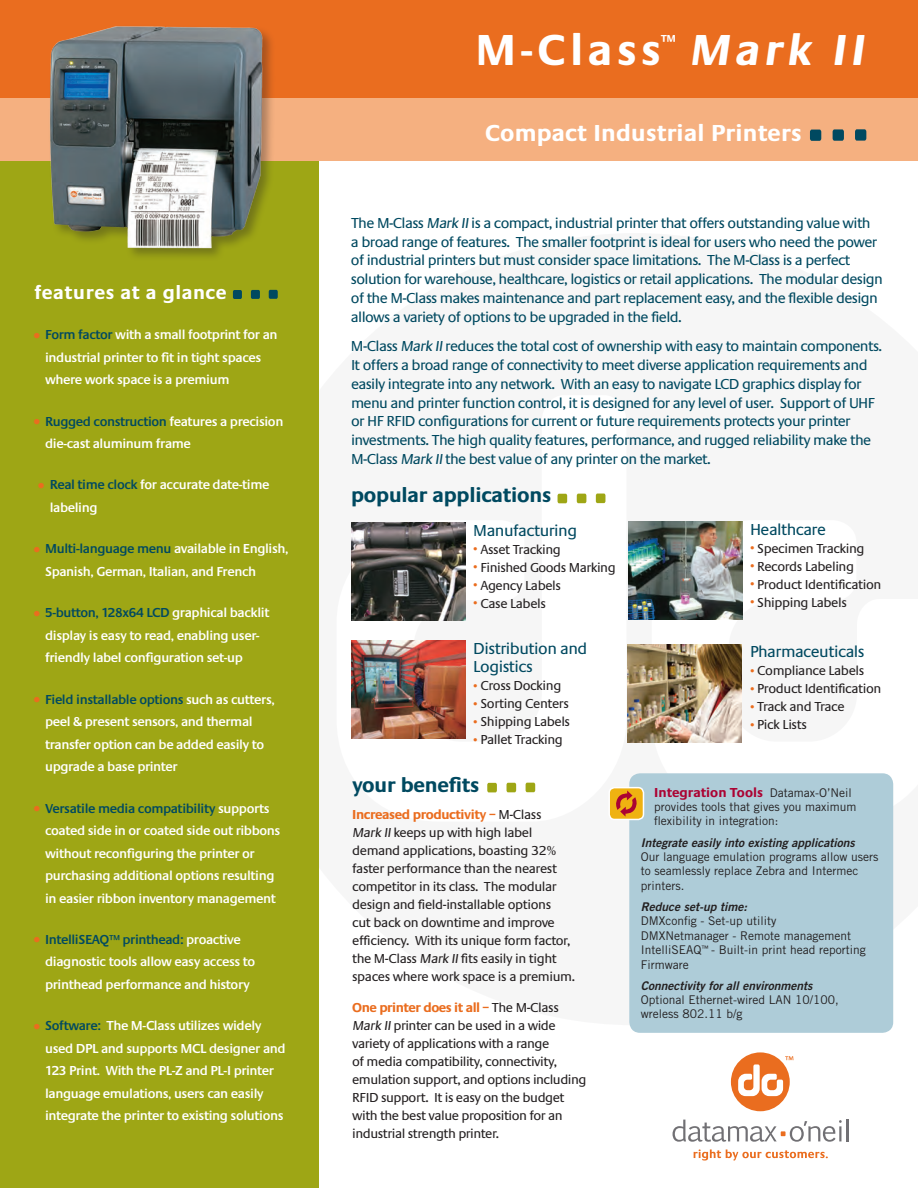
<style>
.page{position:relative;width:918px;height:1188px;background:#fff}
.page>*{position:absolute;margin:0;border:0;box-sizing:border-box;transform-origin:0 0}
.t1{font:700 45px "Praxis";letter-spacing:.1em;color:#fff}
.t2{font:700 24px "Praxis";letter-spacing:.01em;color:#fff}
.t3{font:700 21px "Praxis";letter-spacing:-.01em;color:#004960}
.t4{font:700 19.65px "Praxis";letter-spacing:.03em;color:#fff}
.t5{font:700 18px "Praxis";color:#fff}
.t6{font:16.5px/18px "Praxis";letter-spacing:-.03em;color:#004960}
.t7{font:15px/18.8px "Praxis";letter-spacing:-.04em;color:#004960}
.t8{font:600 13.5px/22.5px "Praxis";letter-spacing:-.03em;color:#fff}
.t9{font:13.5px/18px "Praxis";letter-spacing:-.03em;color:#231f20}
.t10{font:700 13.5px "Praxis";color:#ab0333}
.t11{font:12px/14.4px "Trade Gothic";color:#231f20}
.t12{font:italic 12px "Trade Gothic Bold Two";color:#231f20}
.s1{font-family:"Trade Gothic";font-weight:400;font-size:15px;color:#ea6d1f}
.s2{color:#004960}
.s3{font-family:"Trade Gothic";font-size:9px;color:#ea6d1f}
.s4{font-weight:700;color:#ea6d1f}
.s5{font-family:"Trade Gothic";font-weight:400;font-size:12px;color:#231f20}
</style>
<div class="page">
<svg style="left:652px;top:521px;width:242px;height:301px"></svg>
<svg style="left:351px;top:493px;width:255px;height:300px"></svg>
<div style="left:0;top:123px;width:319px;height:1065px;background:#9ea615"></div>
<svg style="left:558px;top:494px;width:9px;height:9px"></svg>
<svg style="left:577px;top:494px;width:9px;height:9px"></svg>
<svg style="left:596px;top:494px;width:9px;height:9px"></svg>
<img style="left:352px;top:522px;width:113px;height:98px">
<img style="left:352px;top:641px;width:113px;height:98px">
<img style="left:628px;top:521px;width:114px;height:98px">
<img style="left:628px;top:644px;width:113px;height:98px">
<div style="left:0;top:97px;width:918px;height:64px;background:#f5b080"></div>
<div style="left:0;top:0;width:918px;height:97px;background:#ea6d1f"></div>
<svg style="left:810px;top:130px;width:11px;height:11px"></svg>
<svg style="left:833px;top:129px;width:11px;height:12px"></svg>
<svg style="left:855px;top:129px;width:11px;height:12px"></svg>
<svg style="left:487px;top:783px;width:10px;height:9px"></svg>
<svg style="left:507px;top:783px;width:9px;height:9px"></svg>
<svg style="left:526px;top:783px;width:9px;height:9px"></svg>
<div style="left:731px;top:1052px;width:59px;height:59px;background:#ea6d1f;border-radius:50%"></div>
<hr style="left:846px;top:1120px;width:2px;height:22px;background:#717074">
<svg style="left:673px;top:1120px;width:169px;height:22px"></svg>
<svg style="left:694px;top:1149px;width:134px;height:12px"></svg>
<svg style="left:738px;top:1056px;width:55px;height:40px"></svg>
<svg style="left:233px;top:290px;width:9px;height:9px"></svg>
<svg style="left:251px;top:290px;width:9px;height:9px"></svg>
<svg style="left:269px;top:290px;width:9px;height:9px"></svg>
<img style="left:14px;top:26px;width:304px;height:231px">
<div style="left:629px;top:773px;width:264px;height:260px;background:#aeccd8;border-radius:11px"></div>
<div style="left:609px;top:788px;width:34px;height:31px;background:#efb211;border-radius:5px"></div>
<svg style="left:616px;top:790px;width:21px;height:27px"></svg>
<div style="left:608px;top:787px;width:36px;height:33px;border:2px solid #fff;border-radius:5px"></div>
<h3 class="t4" style="left:34px;top:282px;width:194px">features at a glance</h3>
<p class="t8" style="left:45px;top:324px;width:234px;text-indent:-12px"><span class="s1">•</span> <span class="s2">Form factor</span> with a small footprint for an industrial printer to fit in tight spaces where work space is a premium</p>
<p class="t8" style="left:45px;top:410px;width:240px;text-indent:-12px"><span class="s1">•</span> <span class="s2">Rugged construction</span> features a precision die-cast aluminum frame</p>
<p class="t8" style="left:50px;top:474px;width:221px;text-indent:-12px"><span class="s1">•</span> <span class="s2">Real time clock</span> for accurate date-time labeling</p>
<p class="t8" style="left:45px;top:538px;width:245px;text-indent:-12px"><span class="s1">•</span> <span class="s2">Multi-language menu</span> available in English,<br>Spanish, German, Italian, and French</p>
<p class="t8" style="left:45px;top:602px;width:226px;text-indent:-12px"><span class="s1">•</span> <span class="s2">5-button, 128x64 LCD</span> graphical backlit display is easy to read, enabling user&shy;friendly label configuration set-up</p>
<p class="t8" style="left:45px;top:688px;width:231px;text-indent:-12px"><span class="s1">•</span> <span class="s2">Field installable options</span> such as cutters, peel &amp; present sensors, and thermal transfer option can be added easily to upgrade a base printer</p>
<p class="t8" style="left:45px;top:797px;width:237px;text-indent:-12px"><span class="s1">•</span> <span class="s2">Versatile media compatibility</span> supports coated side in or coated side out ribbons without reconfiguring the printer or purchasing additional options resulting in easier ribbon inventory management</p>
<p class="t8" style="left:45px;top:928px;width:212px;text-indent:-12px"><span class="s1">•</span> <span class="s2">IntelliSEAQ™ printhead:</span> proactive diagnostic tools allow easy access to printhead performance and history</p>
<p class="t8" style="left:45px;top:1015px;width:242px;text-indent:-12px"><span class="s1">•</span> <span class="s2">Software:</span> The M-Class utilizes widely used DPL and supports MCL designer and 123 Print. With the PL-Z and PL-I printer language emulations, users can easily integrate the printer to existing solutions</p>
<h1 class="t1" style="left:475px;top:25px;width:187px">M-Class</h1>
<h3 class="t5" style="left:661px;top:31px;width:17px">™</h3>
<h1 class="t1" style="left:689px;top:25px;width:184px">Mark II</h1>
<h2 class="t2" style="left:485px;top:120px;width:318px">Compact Industrial Printers</h2>
<p class="t7" style="left:351px;top:214px;width:533px">The M-Class Mark IIis a compact, industrial printer that offers outstanding value with<br>a broad range of features. The smaller footprint is ideal for users who need the power of industrial printers but must consider space limitations. The M-Class is a perfect solution for warehouse, healthcare, logistics or retail applications. The modular design of the M-Class makes maintenance and part replacement easy, and the flexible design allows a variety of options to be upgraded in the field.</p>
<p class="t7" style="left:351px;top:337px;width:533px">M-Class Mark IIreduces the total cost of ownership with easy to maintain components.<br>It offers a broad range of connectivity to meet diverse application requirements and easily integrate into any network. With an easy to navigate LCD graphics display for menu and printer function control, it is designed for any level of user. Support of UHF or HF RFID configurations for current or future requirements protects your printer investments. The high quality features, performance, and rugged reliability make the M-Class Mark IIthe best value of any printer on the market.</p>
<h3 class="t3" style="left:351px;top:484px;width:202px">popular applications</h3>
<p class="t6" style="left:473px;top:522px;width:105px">Manufacturing</p>
<p class="t9" style="left:473px;top:541px;width:89px"><span class="s3">•</span> Asset Tracking</p>
<p class="t9" style="left:473px;top:559px;width:144px"><span class="s3">•</span> Finished Goods Marking</p>
<p class="t9" style="left:473px;top:577px;width:89px"><span class="s3">•</span> Agency Labels</p>
<p class="t9" style="left:473px;top:595px;width:74px"><span class="s3">•</span> Case Labels</p>
<p class="t6" style="left:473px;top:640px;width:116px">Distribution and<br>Logistics</p>
<p class="t9" style="left:473px;top:677px;width:90px"><span class="s3">•</span> Cross Docking</p>
<p class="t9" style="left:473px;top:695px;width:97px"><span class="s3">•</span> Sorting Centers</p>
<p class="t9" style="left:473px;top:713px;width:98px"><span class="s3">•</span> Shipping Labels</p>
<p class="t9" style="left:473px;top:731px;width:91px"><span class="s3">•</span> Pallet Tracking</p>
<h3 class="t3" style="left:352px;top:774px;width:129px">your benefits</h3>
<p class="t9" style="left:352px;top:805px;width:224px"><span class="s4">Increased productivity –</span> M-Class MarkIIkeeps up with high label demand applications, boasting 32% faster performance than the nearest competitor in its class. The modular design and field-installable options<br>cut back on downtime and improve efficiency. With its unique form factor, the M-Class Mark IIfits easily in tight spaces where work space is a premium.</p>
<p class="t9" style="left:352px;top:999px;width:236px"><span class="s4">One printer does it all –</span> The M-Class MarkIIprinter can be used in a wide variety of applications with a range<br>of media compatibility, connectivity, emulation support, and options including RFID support. It is easy on the budget with the best value proposition for an industrial strength printer.</p>
<p class="t6" style="left:750px;top:521px;width:77px">Healthcare</p>
<p class="t9" style="left:750px;top:540px;width:116px"><span class="s3">•</span> Specimen Tracking</p>
<p class="t9" style="left:750px;top:558px;width:106px"><span class="s3">•</span> Records Labeling</p>
<p class="t9" style="left:750px;top:576px;width:133px"><span class="s3">•</span> Product Identification</p>
<p class="t9" style="left:750px;top:594px;width:98px"><span class="s3">•</span> Shipping Labels</p>
<p class="t6" style="left:750px;top:643px;width:116px">Pharmaceuticals</p>
<p class="t9" style="left:750px;top:662px;width:116px"><span class="s3">•</span> Compliance Labels</p>
<p class="t9" style="left:750px;top:680px;width:133px"><span class="s3">•</span> Product Identification</p>
<p class="t9" style="left:750px;top:698px;width:96px"><span class="s3">•</span> Track and Trace</p>
<p class="t9" style="left:750px;top:716px;width:58px"><span class="s3">•</span> Pick Lists</p>
<p class="t10" style="left:654px;top:785px;width:199px">Integration Tools <span class="s5">Datamax-O’Neil</span></p>
<p class="t11" style="left:654px;top:799px;width:204px">provides tools that gives you maximum flexibility in integration:</p>
<p class="t12" style="left:641px;top:835px;width:215px">Integrate easily into existing applications</p>
<p class="t11" style="left:641px;top:849px;width:239px">Our language emulation programs allow users to seamlessly replace Zebra and Intermec printers.</p>
<p class="t12" style="left:641px;top:899px;width:108px">Reduce set-up time:</p>
<p class="t11" style="left:641px;top:914px;width:227px">DMXconfig - Set-up utility<br>DMXNetmanager - Remote management<br>IntelliSEAQ<sup>™</sup> - Built-in print head reporting<br>Firmware</p>
<p class="t12" style="left:641px;top:978px;width:173px">Connectivity for all environments</p>
<p class="t11" style="left:641px;top:992px;width:199px">Optional Ethernet-wired LAN 10/100, wreless 802.11 b/g</p>
</div>
